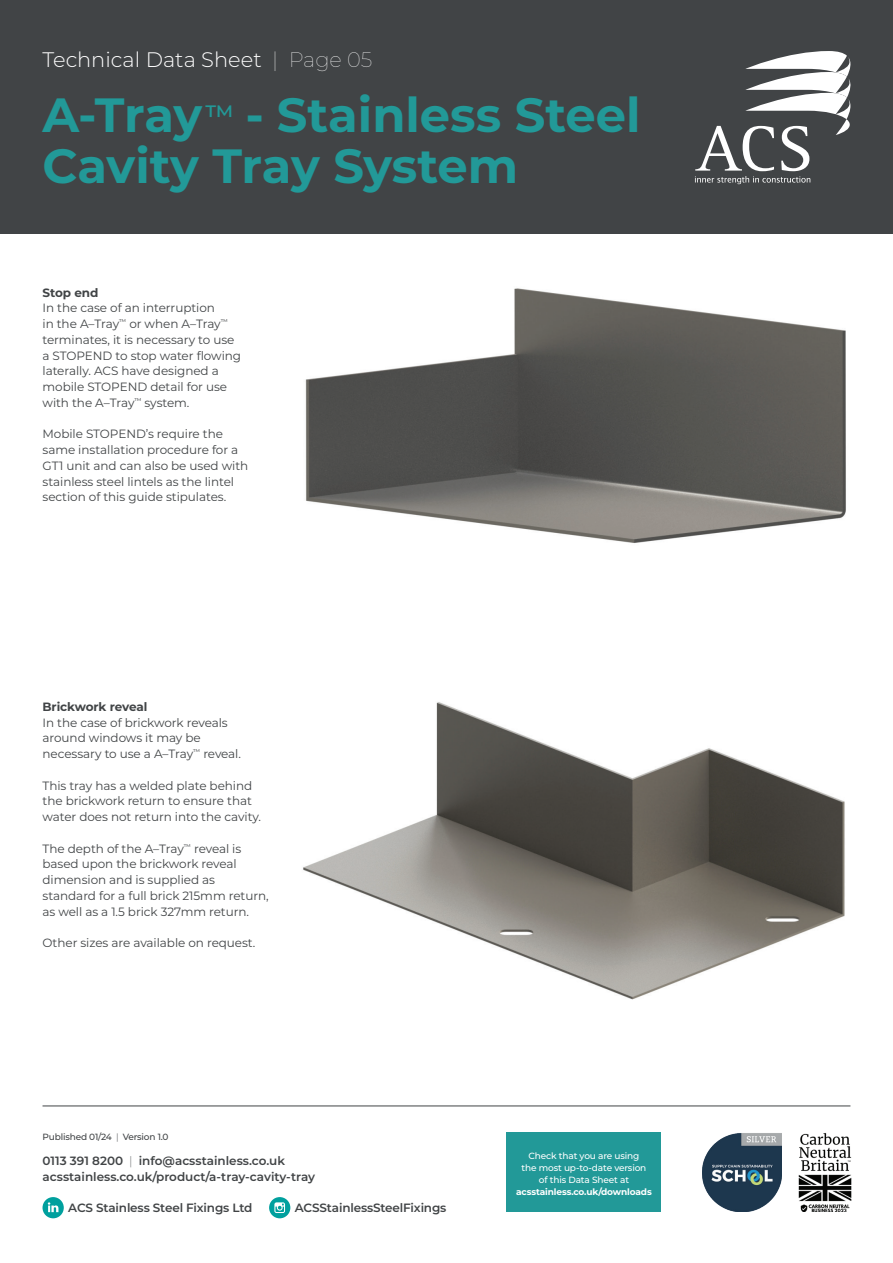
<style>
.page{position:relative;width:893px;height:1263px;background:#fff}
.page>*{position:absolute;margin:0;border:0;box-sizing:border-box;transform-origin:0 0}
.t1{font:700 48px/51px "Montserrat";color:#229998}
.t2{font:300 21px "Montserrat";color:#fff}
.t3{font:12px/15.8px "Montserrat";letter-spacing:-.005em;color:#414446}
.t4{font:600 12px/16.5px "Montserrat";letter-spacing:-.01em;color:#414446}
.t5{font:700 12px "Montserrat";letter-spacing:-.01em;color:#414446}
.t6{font:500 9px/12px "Montserrat";letter-spacing:-.015em;color:#fff;text-align:center}
.t7{font:700 9px "Montserrat";letter-spacing:-.015em;color:#fff}
.t8{font:500 9px "Montserrat";letter-spacing:-.02em;color:#414446}
.s1{font-weight:100}
.s2{font-weight:500;font-size:28.05px}
.s3{font-weight:300}
.s4{font-weight:200}
</style>
<div class="page">
<div style="left:0;top:0;width:893px;height:234px;background:#414446"></div>
<svg style="left:695px;top:51px;width:155px;height:133px"></svg>
<img style="left:702px;top:1133px;width:80px;height:79px">
<div style="left:43px;top:1197px;width:21px;height:21px;background:#00a09e;border-radius:50%"></div>
<svg style="left:48px;top:1202px;width:10px;height:10px"></svg>
<div style="left:269px;top:1197px;width:21px;height:21px;background:#00a09e;border-radius:50%"></div>
<svg style="left:274px;top:1202px;width:11px;height:11px"></svg>
<hr style="left:43px;top:1106px;width:807px;height:1px;background:#414446">
<img style="left:799px;top:1133px;width:52px;height:79px">
<div style="left:507px;top:1133px;width:154px;height:79px;background:#229998"></div>
<img style="left:303px;top:702px;width:542px;height:298px">
<img style="left:305px;top:288px;width:541px;height:255px">
<h2 class="t2" style="left:43px;top:45px;width:331px">Technical Data Sheet <span class="s1">| Page 05</span></h2>
<h1 class="t1" style="left:43px;top:87px;width:599px">A-Tray<span class="s2">™</span> - Stainless Steel<br>Cavity Tray System</h1>
<p class="t5" style="left:43px;top:284px;width:58px">Stop end</p>
<p class="t3" style="left:43px;top:300px;width:200px">In the case of an interruption<br>in the A–Tray<sup>™</sup> or when A–Tray<sup>™ </sup>terminates, it is necessary to use a STOPEND to stop water flowing laterally. ACS have designed a mobile STOPEND detail for use with the A–Tray<sup>™</sup> system.</p>
<p class="t3" style="left:43px;top:426px;width:207px">Mobile STOPEND’s require the same installation procedure for a GT1 unit and can also be used with stainless steel lintels as the lintel section of this guide stipulates.</p>
<p class="t5" style="left:43px;top:698px;width:106px">Brickwork reveal</p>
<p class="t3" style="left:43px;top:714px;width:200px">In the case of brickwork reveals around windows it may be necessary to use a A–Tray<sup>™</sup> reveal.</p>
<p class="t3" style="left:43px;top:777px;width:220px">This tray has a welded plate behind the brickwork return to ensure that water does not return into the cavity.</p>
<p class="t3" style="left:43px;top:840px;width:228px">The depth of the A–Tray<sup>™</sup> reveal is based upon the brickwork reveal dimension and is supplied as standard for a full brick 215mm return, as well as a 1.5 brick 327mm return.</p>
<p class="t3" style="left:43px;top:935px;width:214px">Other sizes are available on request.</p>
<p class="t8" style="left:43px;top:1130px;width:128px">Published 01/24 <span class="s3">|</span> Version 1.0</p>
<p class="t4" style="left:43px;top:1151px;width:274px">0113 391 8200 <span class="s4">|</span> info@acsstainless.co.uk acsstainless.co.uk/product/a-tray-cavity-tray</p>
<p class="t4" style="left:68px;top:1199px;width:186px">ACS Stainless Steel Fixings Ltd</p>
<p class="t4" style="left:295px;top:1199px;width:153px">ACSStainlessSteelFixings</p>
<p class="t6" style="left:521px;top:1149px;width:126px">Check that you are using the most up-to-date version of this Data Sheet at</p>
<p class="t7" style="left:516px;top:1185px;width:137px">acsstainless.co.uk/downloads</p>
</div>
